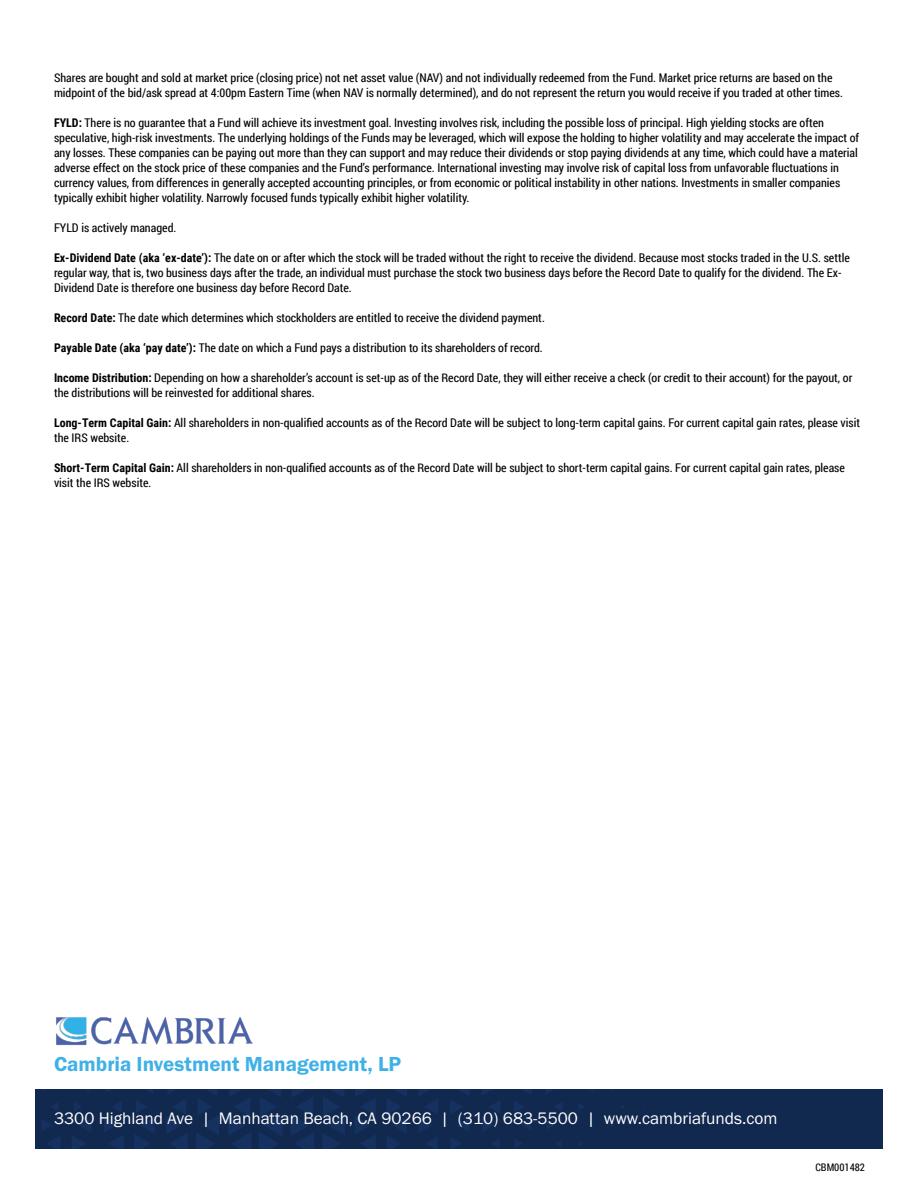
<style>
.page{position:relative;width:918px;height:1188px;background:#fff}
.page>*{position:absolute;margin:0;border:0;box-sizing:border-box;transform-origin:0 0}
.t1{font:21px "Franklin Gothic URW Dem";color:#3fb1e8}
.t2{font:17.25px "Franklin Gothic URW Boo";color:#fff}
.t3{font:12px/15px "Roboto Condensed";color:#000}
.t4{font:10.5px "Roboto Condensed";color:#000}
.s1{font-weight:700}
</style>
<div class="page">
<img style="left:35px;top:1089px;width:847px;height:60px">
<img style="left:56px;top:1016px;width:197px;height:30px">
<p class="t3" style="left:54px;top:69px;width:790px">Shares are bought and sold at market price (closing price) not net asset value (NAV) and not individually redeemed from the Fund. Market price returns are based on the midpoint of the bid/ask spread at 4:00pm Eastern Time (when NAV is normally determined), and do not represent the return you would receive if you traded at other times.</p>
<p class="t3" style="left:54px;top:114px;width:807px"><span class="s1">FYLD:</span> There is no guarantee that a Fund will achieve its investment goal. Investing involves risk, including the possible loss of principal. High yielding stocks are often speculative, high-risk investments. The underlying holdings of the Funds may be leveraged, which will expose the holding to higher volatility and may accelerate the impact of any losses. These companies can be paying out more than they can support and may reduce their dividends or stop paying dividends at any time, which could have a material adverse effect on the stock price of these companies and the Fund’s performance. International investing may involve risk of capital loss from unfavorable fluctuations in currency values, from differences in generally accepted accounting principles, or from economic or political instability in other nations. Investments in smaller companies typically exhibit higher volatility. Narrowly focused funds typically exhibit higher volatility.</p>
<p class="t3" style="left:54px;top:219px;width:124px">FYLD is actively managed.</p>
<p class="t3" style="left:54px;top:249px;width:797px"><span class="s1">Ex-Dividend Date (aka ‘ex-date’):</span> The date on or after which the stock will be traded without the right to receive the dividend. Because most stocks traded in the U.S. settle regular way, that is, two business days after the trade, an individual must purchase the stock two business days before the Record Date to qualify for the dividend. The Ex-<br>Dividend Date is therefore one business day before Record Date.</p>
<p class="t3" style="left:54px;top:309px;width:492px"><span class="s1">Record Date:</span> The date which determines which stockholders are entitled to receive the dividend payment.</p>
<p class="t3" style="left:54px;top:339px;width:490px"><span class="s1">Payable Date (aka ‘pay date’):</span> The date on which a Fund pays a distribution to its shareholders of record.</p>
<p class="t3" style="left:54px;top:369px;width:800px"><span class="s1">Income Distribution:</span> Depending on how a shareholder’s account is set-up as of the Record Date, they will either receive a check (or credit to their account) for the payout, or the distributions will be reinvested for additional shares.</p>
<p class="t3" style="left:54px;top:414px;width:808px"><span class="s1">Long-Term Capital Gain:</span> All shareholders in non-qualified accounts as of the Record Date will be subject to long-term capital gains. For current capital gain rates, please visit the IRS website.</p>
<p class="t3" style="left:54px;top:459px;width:792px"><span class="s1">Short-Term Capital Gain:</span> All shareholders in non-qualified accounts as of the Record Date will be subject to short-term capital gains. For current capital gain rates, please visit the IRS website.</p>
<h1 class="t1" style="left:54px;top:1051px;width:349px">Cambria Investment Management, LP</h1>
<h2 class="t2" style="left:54px;top:1108px;width:725px">3300 Highland Ave | Manhattan Beach, CA 90266 | (310) 683-5500 | www.cambriafunds.com</h2>
<p class="t4" style="left:815px;top:1160px;width:51px">CBM001482</p>
</div>
